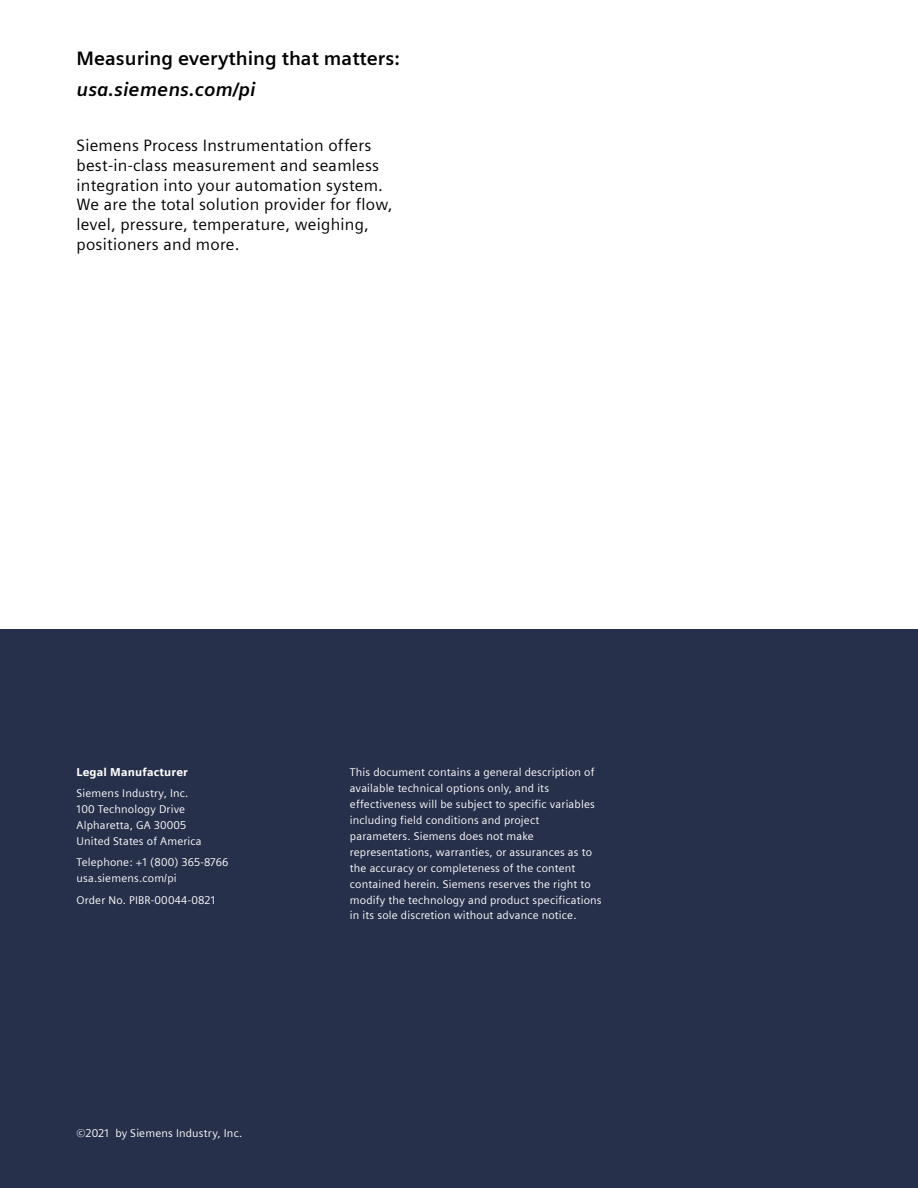
<style>
.page{position:relative;width:918px;height:1188px;background:#fff}
.page>*{position:absolute;margin:0;border:0;box-sizing:border-box;transform-origin:0 0}
.t1{font:700 19.5px "Siemens Sans";color:#000}
.t2{font:italic 700 19.5px "Siemens Sans";color:#000}
.t3{font:16.5px/19.8px "Siemens Sans";letter-spacing:.015em;color:#000}
.t4{font:11.25px/15.9px "Siemens Sans";letter-spacing:.015em;color:#fff}
.t5{font:900 11.25px "Siemens Sans";letter-spacing:.015em;color:#fff}
</style>
<div class="page">
<div style="left:0;top:629px;width:918px;height:559px;background:#27304b"></div>
<h1 class="t1" style="left:77px;top:43px;width:325px">Measuring everything that matters:</h1>
<h1 class="t2" style="left:77px;top:74px;width:181px">usa.siemens.com/pi</h1>
<h2 class="t3" style="left:77px;top:134px;width:318px">Siemens Process Instrumentation offers best-in-class measurement and seamless integration into your automation system.<br>We are the total solution provider for flow, level, pressure, temperature, weighing, positioners and more.</h2>
<p class="t5" style="left:77px;top:763px;width:113px">Legal Manufacturer</p>
<p class="t4" style="left:77px;top:785px;width:127px">Siemens Industry, Inc.<br>100 Technology Drive<br>Alpharetta, GA 30005<br>United States of America</p>
<p class="t4" style="left:77px;top:854px;width:153px">Telephone: +1 (800) 365-8766 usa.siemens.com/pi</p>
<p class="t4" style="left:77px;top:891px;width:140px">Order No. PIBR-00044-0821</p>
<p class="t4" style="left:77px;top:1125px;width:167px">©2021 by Siemens Industry, Inc.</p>
<p class="t4" style="left:350px;top:763px;width:253px">This document contains a general description of available technical options only, and its effectiveness will be subject to specific variables including field conditions and project parameters. Siemens does not make representations, warranties, or assurances as to the accuracy or completeness of the content contained herein. Siemens reserves the right to modify the technology and product specifications in its sole discretion without advance notice.</p>
</div>
